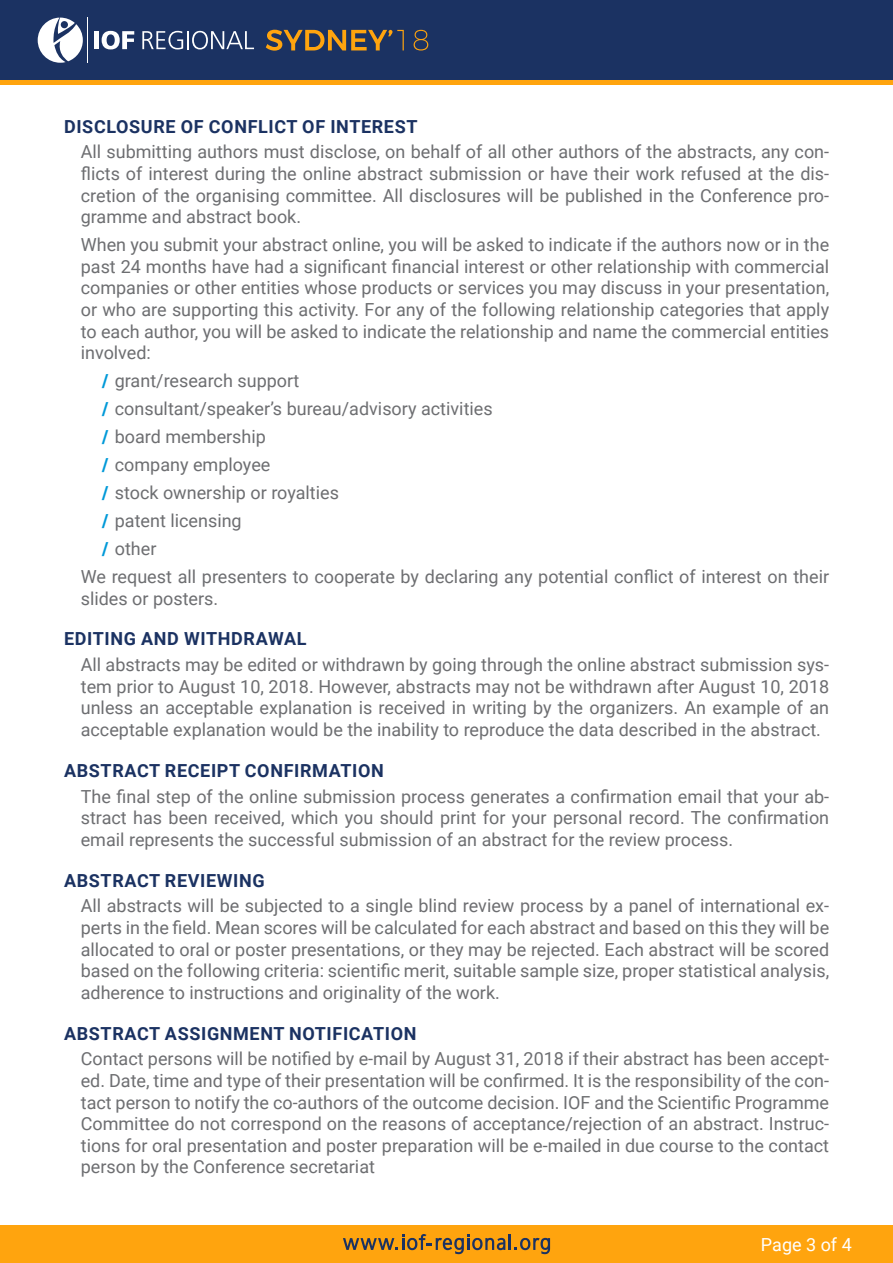
<style>
.page{position:relative;width:893px;height:1263px;background:#fff}
.page>*{position:absolute;margin:0;border:0;box-sizing:border-box;transform-origin:0 0}
.t1{font:18px/21.6px "Roboto";color:#6d6e71;text-align:justify}
.t2{font:700 18px "Roboto";letter-spacing:.035em;color:#1b3262}
.t3{font:18px "Roboto";color:#fff}
.s1{font-weight:900;color:#0099d8}
</style>
<div class="page">
<div style="left:0;top:0;width:893px;height:80px;background:#1b3262"></div>
<div style="left:0;top:80px;width:893px;height:5px;background:#ffa40e"></div>
<svg style="left:266px;top:30px;width:138px;height:21px"></svg>
<svg style="left:414px;top:30px;width:14px;height:21px"></svg>
<hr style="left:87px;top:18px;width:1px;height:45px;background:#fff">
<svg style="left:142px;top:31px;width:112px;height:18px"></svg>
<div style="left:94px;top:31px;width:5px;height:18px;background:#fff"></div>
<svg style="left:102px;top:31px;width:32px;height:18px"></svg>
<svg style="left:38px;top:18px;width:45px;height:45px"></svg>
<div style="left:0;top:1225px;width:893px;height:38px;background:#ffa40e"></div>
<svg style="left:343px;top:1234px;width:207px;height:20px"></svg>
<p class="t2" style="left:64px;top:114px;width:355px">DISCLOSURE OF CONFLICT OF INTEREST</p>
<p class="t1" style="left:81px;top:141px;width:750px">All submitting authors must disclose, on behalf of all other authors of the abstracts, any con&shy;flicts of interest during the online abstract submission or have their work refused at the dis&shy;cretion of the organising committee. All disclosures will be published in the Conference pro&shy;gramme and abstract book.</p>
<p class="t1" style="left:81px;top:233px;width:750px">When you submit your abstract online, you will be asked to indicate if the authors now or in the past 24 months have had a significant financial interest or other relationship with commercial companies or other entities whose products or services you may discuss in your presentation, or who are supporting this activity. For any of the following relationship categories that apply to each author, you will be asked to indicate the relationship and name the commercial entities involved:</p>
<p class="t1" style="left:102px;top:369px;width:199px"><span class="s1">/</span> grant/research support</p>
<p class="t1" style="left:102px;top:397px;width:392px"><span class="s1">/</span> consultant/speaker’s bureau/advisory activities</p>
<p class="t1" style="left:102px;top:425px;width:165px"><span class="s1">/</span> board membership</p>
<p class="t1" style="left:102px;top:453px;width:170px"><span class="s1">/</span> company employee</p>
<p class="t1" style="left:102px;top:481px;width:238px"><span class="s1">/</span> stock ownership or royalties</p>
<p class="t1" style="left:102px;top:509px;width:141px"><span class="s1">/</span> patent licensing</p>
<p class="t1" style="left:102px;top:537px;width:56px"><span class="s1">/</span> other</p>
<p class="t1" style="left:81px;top:565px;width:750px">We request all presenters to cooperate by declaring any potential conflict of interest on their</p>
<p class="t1" style="left:81px;top:587px;width:139px">slides or posters.</p>
<p class="t2" style="left:64px;top:626px;width:244px">EDITING AND WITHDRAWAL</p>
<p class="t1" style="left:81px;top:653px;width:750px">All abstracts may be edited or withdrawn by going through the online abstract submission sys&shy;tem prior to August 10, 2018. However, abstracts may not be withdrawn after August 10, 2018 unless an acceptable explanation is received in writing by the organizers. An example of an acceptable explanation would be the inability to reproduce the data described in the abstract.</p>
<p class="t2" style="left:64px;top:758px;width:321px">ABSTRACT RECEIPT CONFIRMATION</p>
<p class="t1" style="left:81px;top:785px;width:750px">The final step of the online submission process generates a confirmation email that your ab&shy;stract has been received, which you should print for your personal record. The confirmation email represents the successful submission of an abstract for the review process.</p>
<p class="t2" style="left:64px;top:867px;width:202px">ABSTRACT REVIEWING</p>
<p class="t1" style="left:81px;top:894px;width:750px">All abstracts will be subjected to a single blind review process by a panel of international ex&shy;perts in the field. Mean scores will be calculated for each abstract and based on this they will be allocated to oral or poster presentations, or they may be rejected. Each abstract will be scored based on the following criteria: scientific merit, suitable sample size, proper statistical analysis, adherence to instructions and originality of the work.</p>
<p class="t2" style="left:64px;top:1020px;width:354px">ABSTRACT ASSIGNMENT NOTIFICATION</p>
<p class="t1" style="left:81px;top:1047px;width:750px">Contact persons will be notified by e-mail by August 31, 2018 if their abstract has been accept&shy;ed. Date, time and type of their presentation will be confirmed. It is the responsibility of the con&shy;tact person to notify the co-authors of the outcome decision. IOF and the Scientific Programme Committee do not correspond on the reasons of acceptance/rejection of an abstract. Instruc&shy;tions for oral presentation and poster preparation will be e-mailed in due course to the contact person by the Conference secretariat</p>
<p class="t3" style="left:761px;top:1232px;width:92px">Page 3 of 4</p>
</div>
